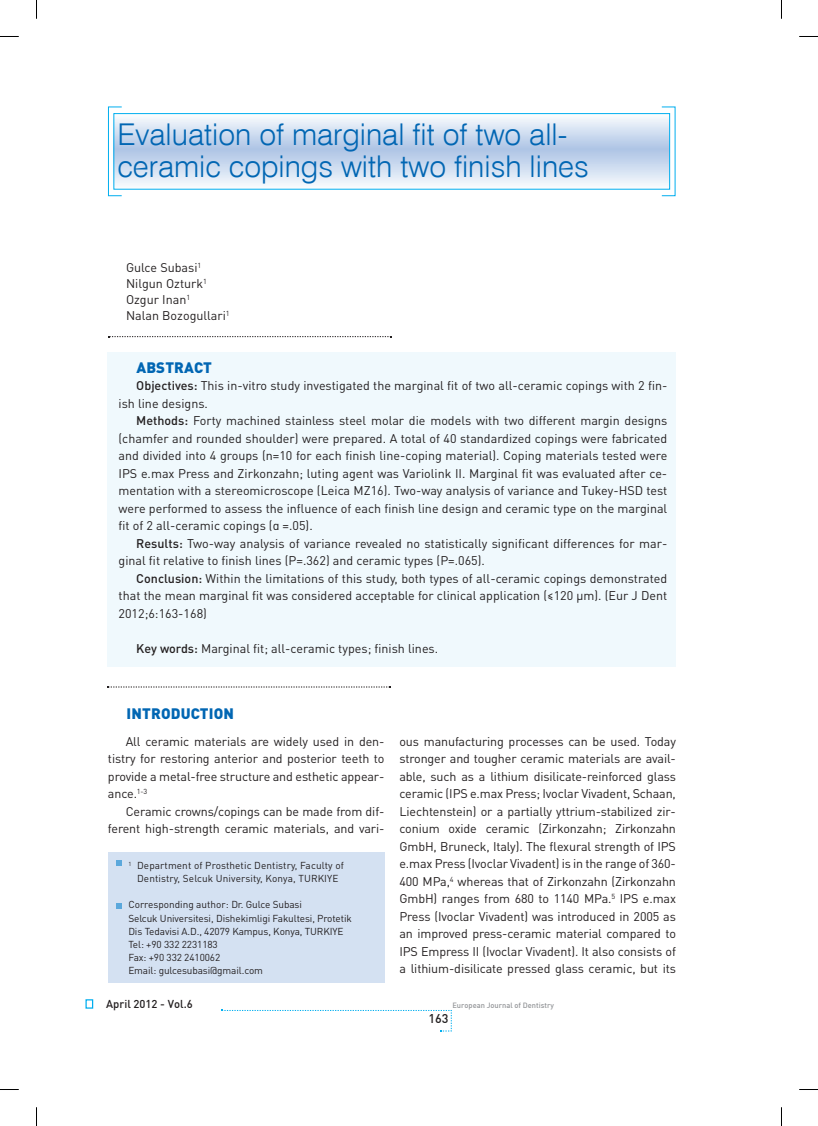
<style>
.page{position:relative;width:818px;height:1126px;background:#fff}
.page>*{position:absolute;margin:0;border:0;box-sizing:border-box;transform-origin:0 0}
.t1{font:300 30px/32.5px "Swiss 721 BT";color:#0166b3}
.t2{font:900 15px "DIN Pro";letter-spacing:.01em;color:#0166b3}
.t3{font:12.5px/17.5px "DIN Pro";color:#231f20;text-align:justify}
.t4{font:12.5px "Din B Medium";color:#231f20}
.t5{font:11.25px "Din B Medium";color:#231f20}
.t6{font:10px/13.1px "DIN Pro";letter-spacing:-.01em;color:#231f20}
.t7{font:10px/13.1px "DIN Pro";letter-spacing:.01em;color:#231f20;text-align:center}
.t8{font:7.5px "Din B Medium";color:#939598}
.s1{font-weight:500}
</style>
<div class="page">
<div style="left:85px;top:999px;width:8px;height:9px;border:1px solid #00aeef"></div>
<svg style="left:222px;top:1009px;width:230px;height:22px"></svg>
<div style="left:108px;top:352px;width:567px;height:314px;background:#f0f9fd"></div>
<svg style="left:109px;top:336px;width:282px;height:1px"></svg>
<svg style="left:115px;top:118px;width:552px;height:67px;background:#cfddf0"></svg>
<div style="left:113px;top:113px;width:556px;height:76px;border:1px solid #00aeef"></div>
<div style="left:108px;top:107px;width:14px;height:89px;border:1px solid #00aeef"></div>
<svg style="left:107px;top:686px;width:283px;height:1px"></svg>
<div style="left:108px;top:851px;width:276px;height:131px;background:#d4e1f2"></div>
<svg style="left:116px;top:860px;width:5px;height:5px"></svg>
<svg style="left:116px;top:903px;width:5px;height:5px"></svg>
<svg style="left:0;top:36px;width:19px;height:1px"></svg>
<svg style="left:799px;top:36px;width:18px;height:1px"></svg>
<svg style="left:0;top:1089px;width:19px;height:1px"></svg>
<svg style="left:799px;top:1089px;width:18px;height:1px"></svg>
<svg style="left:36px;top:0;width:1px;height:19px"></svg>
<svg style="left:36px;top:1107px;width:1px;height:18px"></svg>
<h1 class="t1" style="left:117px;top:117px;width:472px">Evaluation of marginal fit of two all&shy;ceramic copings with two finish lines</h1>
<p class="t3" style="left:126px;top:258px;width:105px;line-height:16.2px;text-align:left">Gulce Subasi<sup>1<br></sup>Nilgun Ozturk<sup>1<br></sup>Ozgur Inan<sup>1<br></sup>Nalan Bozogullari<sup>1</sup></p>
<p class="t2" style="left:136px;top:357px;width:77px">ABSTRACT</p>
<p class="t3" style="left:118px;top:376px;width:550px;text-indent:18px"><span class="s1">Objectives:</span> This in-vitro study investigated the marginal fit of two all-ceramic copings with 2 fin&shy;ish line designs.</p>
<p class="t3" style="left:118px;top:411px;width:550px;text-indent:18px"><span class="s1">Methods:</span> Forty machined stainless steel molar die models with two different margin designs (chamfer and rounded shoulder) were prepared. A total of 40 standardized copings were fabricated and divided into 4 groups (n=10 for each finish line-coping material). Coping materials tested were IPS e.max Press and Zirkonzahn; luting agent was Variolink II. Marginal fit was evaluated after ce&shy;mentation with a stereomicroscope (Leica MZ16). Two-way analysis of variance and Tukey-HSD test were performed to assess the influence of each finish line design and ceramic type on the marginal fit of 2 all-ceramic copings (α =.05).</p>
<p class="t3" style="left:118px;top:534px;width:550px;text-indent:18px"><span class="s1">Results:</span> Two-way analysis of variance revealed no statistically significant differences for mar&shy;ginal fit relative to finish lines (P=.362) and ceramic types (P=.065).</p>
<p class="t3" style="left:118px;top:569px;width:550px;text-indent:18px"><span class="s1">Conclusion:</span> Within the limitations of this study, both types of all-ceramic copings demonstrated that the mean marginal fit was considered acceptable for clinical application (≤120 μm). (Eur J Dent 2012;6:163-168)</p>
<p class="t3" style="left:136px;top:639px;width:303px"><span class="s1">Key words:</span> Marginal fit; all-ceramic types; finish lines.</p>
<p class="t2" style="left:126px;top:703px;width:109px">INTRODUCTION</p>
<p class="t3" style="left:108px;top:731px;width:278px;text-indent:18px">All ceramic materials are widely used in den&shy;tistry for restoring anterior and posterior teeth to provide a metal-free structure and esthetic appear&shy;ance.<sup>1-3</sup></p>
<p class="t3" style="left:108px;top:801px;width:278px;text-align:right">Ceramic crowns/copings can be made from dif&shy;ferent high-strength ceramic materials, and vari-</p>
<p class="t7" style="left:128px;top:858px;width:217px"><sup>1</sup> Department of Prosthetic Dentistry, Faculty of<br>Dentistry, Selcuk University, Konya, TURKIYE</p>
<p class="t6" style="left:128px;top:897px;width:225px">Corresponding author: Dr. Gulce Subasi<br>Selcuk Universitesi, Dishekimligi Fakultesi, Protetik Dis Tedavisi A.D., 42079 Kampus, Konya, TURKIYE Tel: +90 332 2231183<br>Fax: +90 332 2410062<br>Email: gulcesubasi@gmail.com</p>
<p class="t5" style="left:106px;top:996px;width:88px">April 2012 - Vol.6</p>
<p class="t3" style="left:399px;top:731px;width:278px">ous manufacturing processes can be used. Today stronger and tougher ceramic materials are avail&shy;able, such as a lithium disilicate-reinforced glass ceramic (IPS e.max Press; Ivoclar Vivadent, Schaan, Liechtenstein) or a partially yttrium-stabilized zir&shy;conium oxide ceramic (Zirkonzahn; Zirkonzahn GmbH, Bruneck, Italy). The flexural strength of IPS e.max Press (Ivoclar Vivadent) is in the range of 360- 400 MPa,<sup>4</sup> whereas that of Zirkonzahn (Zirkonzahn GmbH) ranges from 680 to 1140 MPa.<sup>5</sup> IPS e.max Press (Ivoclar Vivadent) was introduced in 2005 as an improved press-ceramic material compared to IPS Empress II (Ivoclar Vivadent). It also consists of a lithium-disilicate pressed glass ceramic, but its</p>
<p class="t8" style="left:452px;top:1000px;width:103px">European Journal of Dentistry</p>
<p class="t4" style="left:428px;top:1010px;width:21px">163</p>
</div>
